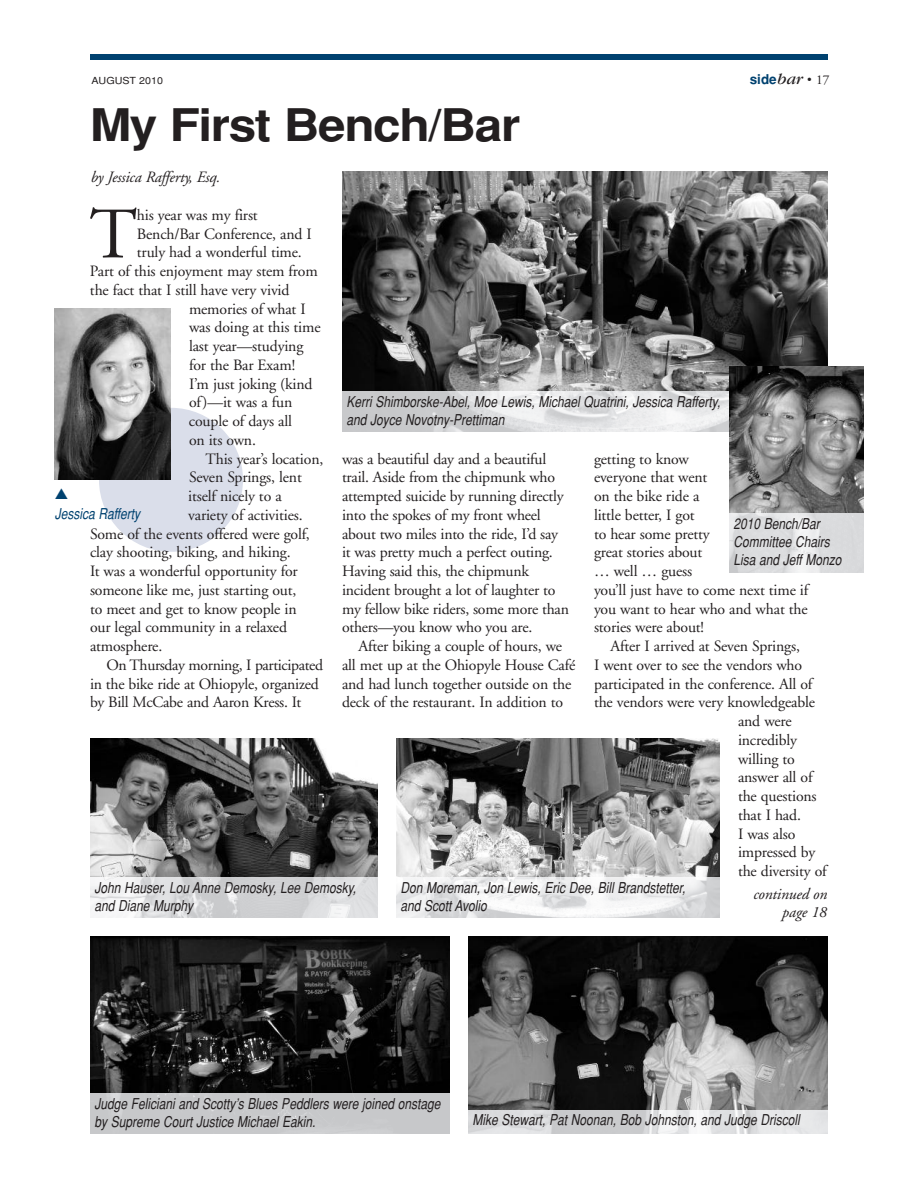
<style>
.page{position:relative;width:918px;height:1188px;background:#fff}
.page>*{position:absolute;margin:0;border:0;box-sizing:border-box;transform-origin:0 0}
.t1{font:72.3px "Adobe Garamond";color:#231f20}
.t2{font:700 45px "Helvetica";letter-spacing:-.03em;color:#231f20;scale:1.1 1}
.t3{font:15.75px/18.8px "Adobe Garamond";letter-spacing:-.01em;color:#231f20}
.t4{font:italic 15.75px/18.8px "Adobe Garamond";letter-spacing:-.01em;color:#231f20;text-align:right}
.t5{font:italic 15px/18px "Helvetica";color:#231f20;scale:.8 1}
.t6{font:italic 15px "Helvetica";color:#004270;scale:.8 1}
.t7{font:700 13.5px "Helvetica";color:#004270}
.t8{font:9.75px "Helvetica";color:#231f20;scale:1.1 1}
.s1{font-family:"Garamond";font-weight:400;font-style:italic;font-size:16.5px;color:#231f20}
.s2{font-weight:400;color:#231f20}
.s3{font-family:"Adobe Garamond";font-weight:400;color:#231f20}
</style>
<div class="page">
<div style="left:99px;top:408px;width:144px;height:144px;background:#dadeea;border-radius:50%"></div>
<div style="left:90px;top:54px;width:738px;height:6px;background:#004270"></div>
<img style="left:54px;top:309px;width:117px;height:171px">
<img style="left:90px;top:738px;width:288px;height:140px">
<img style="left:396px;top:738px;width:324px;height:140px">
<img style="left:342px;top:171px;width:486px;height:221px">
<img style="left:468px;top:936px;width:360px;height:174px">
<img style="left:90px;top:936px;width:360px;height:158px">
<div style="left:90px;top:1094px;width:360px;height:40px;background:#c7c8ca"></div>
<img style="left:468px;top:1110px;width:360px;height:24px">
<img style="left:90px;top:878px;width:288px;height:40px">
<img style="left:396px;top:878px;width:324px;height:40px">
<img style="left:729px;top:366px;width:135px;height:148px">
<img style="left:342px;top:392px;width:387px;height:40px">
<img style="left:729px;top:514px;width:135px;height:59px">
<p class="t8" style="left:92px;top:75px;width:67px">AUGUST 2010</p>
<p class="t7" style="left:750px;top:72px;width:81px">side<span class="s1">bar</span> <span class="s2">•</span> <span class="s3">17</span></p>
<h2 class="t2" style="left:90px;top:99px;width:393px">My First Bench/Bar</h2>
<p class="t4" style="left:90px;top:169px;width:131px">by Jessica Rafferty, Esq.</p>
<h1 class="t1" style="left:90px;top:206px;width:49px">T</h1>
<p class="t3" style="left:137px;top:207px;width:122px">his year was my first</p>
<p class="t3" style="left:137px;top:226px;width:177px">Bench/Bar Conference, and I</p>
<p class="t3" style="left:137px;top:244px;width:166px">truly had a wonderful time.</p>
<p class="t3" style="left:90px;top:263px;width:229px">Part of this enjoyment may stem from</p>
<p class="t3" style="left:90px;top:282px;width:201px">the fact that I still have very vivid</p>
<p class="t3" style="left:189px;top:301px;width:118px">memories of what I</p>
<p class="t3" style="left:189px;top:319px;width:133px">was doing at this time</p>
<p class="t3" style="left:189px;top:338px;width:116px">last year—studying</p>
<p class="t3" style="left:189px;top:357px;width:108px">for the Bar Exam!</p>
<p class="t3" style="left:189px;top:376px;width:125px">I’m just joking (kind</p>
<p class="t3" style="left:189px;top:394px;width:105px">of)—it was a fun</p>
<p class="t3" style="left:189px;top:413px;width:105px">couple of days all</p>
<p class="t3" style="left:189px;top:432px;width:69px">on its own.</p>
<p class="t3" style="left:206px;top:451px;width:119px">This year’s location,</p>
<p class="t3" style="left:189px;top:469px;width:114px">Seven Springs, lent</p>
<p class="t3" style="left:188px;top:488px;width:95px">itself nicely to a</p>
<p class="t3" style="left:188px;top:507px;width:116px">variety of activities.</p>
<p class="t3" style="left:90px;top:526px;width:221px">Some of the events offered were golf,</p>
<p class="t3" style="left:90px;top:544px;width:202px">clay shooting, biking, and hiking.</p>
<p class="t3" style="left:90px;top:563px;width:209px">It was a wonderful opportunity for</p>
<p class="t3" style="left:90px;top:582px;width:208px">someone like me, just starting out,</p>
<p class="t3" style="left:90px;top:601px;width:208px">to meet and get to know people in</p>
<p class="t3" style="left:90px;top:619px;width:199px">our legal community in a relaxed</p>
<p class="t3" style="left:90px;top:638px;width:74px">atmosphere.</p>
<p class="t3" style="left:107px;top:657px;width:218px">On Thursday morning, I participated</p>
<p class="t3" style="left:90px;top:676px;width:230px">in the bike ride at Ohiopyle, organized</p>
<p class="t3" style="left:90px;top:694px;width:213px">by Bill McCabe and Aaron Kress. It</p>
<p class="t5" style="left:346px;top:393px;width:469px">Kerri Shimborske-Abel, Moe Lewis, Michael Quatrini, Jessica Rafferty, and Joyce Novotny-Prettiman</p>
<p class="t3" style="left:594px;top:451px;width:216px">getting to know<br>everyone that went<br>on the bike ride a<br>little better, I got<br>to hear some pretty<br>great stories about<br>… well … guess<br>you’ll just have to come next time if you want to hear who and what the stories were about!</p>
<p class="t3" style="left:611px;top:638px;width:191px">After I arrived at Seven Springs,</p>
<p class="t3" style="left:594px;top:657px;width:210px">I went over to see the vendors who</p>
<p class="t3" style="left:594px;top:676px;width:220px">participated in the conference. All of</p>
<p class="t3" style="left:594px;top:694px;width:223px">the vendors were very knowledgeable</p>
<p class="t3" style="left:738px;top:713px;width:55px">and were</p>
<p class="t3" style="left:738px;top:732px;width:61px">incredibly</p>
<p class="t3" style="left:738px;top:751px;width:58px">willing to</p>
<p class="t3" style="left:738px;top:769px;width:76px">answer all of</p>
<p class="t3" style="left:738px;top:788px;width:80px">the questions</p>
<p class="t3" style="left:738px;top:807px;width:64px">that I had.</p>
<p class="t3" style="left:738px;top:826px;width:59px">I was also</p>
<p class="t3" style="left:738px;top:844px;width:79px">impressed by</p>
<p class="t3" style="left:738px;top:863px;width:90px">the diversity of</p>
<p class="t3" style="left:342px;top:451px;width:229px">was a beautiful day and a beautiful trail. Aside from the chipmunk who attempted suicide by running directly into the spokes of my front wheel about two miles into the ride, I’d say it was pretty much a perfect outing.<br>Having said this, the chipmunk incident brought a lot of laughter to my fellow bike riders, some more than others—you know who you are.</p>
<p class="t3" style="left:342px;top:638px;width:235px;text-indent:17px">After biking a couple of hours, we all met up at the Ohiopyle House Café and had lunch together outside on the deck of the restaurant. In addition to</p>
<p class="t6" style="left:55px;top:505px;width:108px">Jessica Rafferty</p>
<p class="t5" style="left:734px;top:515px;width:137px">2010 Bench/Bar<br>Committee Chairs<br>Lisa and Jeff Monzo</p>
<p class="t5" style="left:94px;top:879px;width:329px">John Hauser, Lou Anne Demosky, Lee Demosky, and Diane Murphy</p>
<p class="t5" style="left:400px;top:879px;width:358px">Don Moreman, Jon Lewis, Eric Dee, Bill Brandstetter, and Scott Avolio</p>
<p class="t4" style="left:753px;top:886px;width:75px">continued on page 18</p>
<p class="t5" style="left:94px;top:1095px;width:434px">Judge Feliciani and Scotty’s Blues Peddlers were joined onstage by Supreme Court Justice Michael Eakin.</p>
<p class="t5" style="left:472px;top:1111px;width:411px">Mike Stewart, Pat Noonan, Bob Johnston, and Judge Driscoll</p>
</div>
